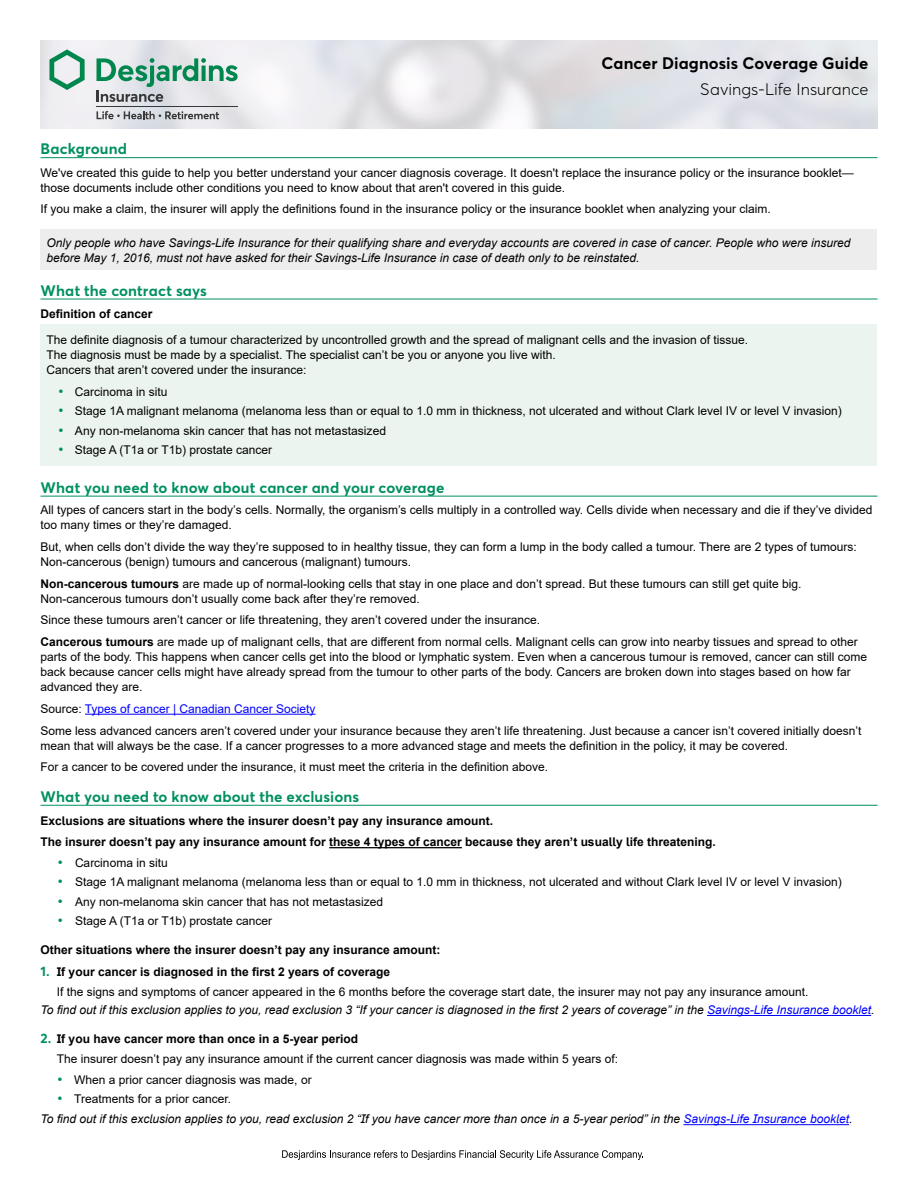
<style>
.page{position:relative;width:918px;height:1188px;background:#fff}
.page>*{position:absolute;margin:0;border:0;box-sizing:border-box;transform-origin:0 0}
.t1{font:700 16.5px "Averta";letter-spacing:.005em;color:#000}
.t2{font:300 16.5px "Averta";color:#000}
.t3{font:700 15px "Averta";letter-spacing:.01em;color:#00905f}
.t4{font:12px/15px "Arial";color:#000}
.t5{font:italic 12px/15px "Arial";color:#000}
.t6{font:700 12px/21.8px "Arial";color:#000}
.s1{font-family:"Averta";font-weight:700;font-size:15px;color:#00905f}
.s2{font-weight:700}
.s3{color:#00f}
.s4{font-family:"Averta";font-weight:700;font-size:13.5px;color:#00905f}
.s5{font-family:"Averta";font-weight:700;font-style:normal;font-size:15px;color:#00905f}
.s6{font-style:normal}
</style>
<div class="page">
<img style="left:40px;top:40px;width:838px;height:88px">
<svg style="left:97px;top:111px;width:122px;height:8px"></svg>
<hr style="left:97px;top:106px;width:141px;height:1px;background:#383838">
<svg style="left:49px;top:49px;width:36px;height:41px"></svg>
<svg style="left:97px;top:58px;width:141px;height:44px;background:#a9c8bf"></svg>
<div style="left:40px;top:230px;width:838px;height:40px;background:#ededed"></div>
<div style="left:40px;top:324px;width:838px;height:142px;background:#ecf4ef"></div>
<hr style="left:40px;top:157px;width:838px;height:1px;background:#00905f">
<hr style="left:40px;top:299px;width:838px;height:1px;background:#00905f">
<hr style="left:40px;top:496px;width:838px;height:1px;background:#00905f">
<hr style="left:85px;top:714px;width:231px;height:1px;background:#00f">
<hr style="left:40px;top:805px;width:838px;height:1px;background:#00905f">
<hr style="left:329px;top:847px;width:133px;height:1px;background:#000">
<hr style="left:707px;top:1015px;width:164px;height:1px;background:#00f">
<hr style="left:683px;top:1124px;width:166px;height:1px;background:#00f">
<svg style="left:282px;top:1150px;width:361px;height:10px"></svg>
<h1 class="t1" style="left:601px;top:53px;width:269px">Cancer Diagnosis Coverage Guide</h1>
<h1 class="t2" style="left:700px;top:79px;width:170px">Savings-Life Insurance</h1>
<p class="t3" style="left:40px;top:139px;width:88px">Background</p>
<p class="t4" style="left:40px;top:165px;width:815px">We've created this guide to help you better understand your cancer diagnosis coverage. It doesn't replace the insurance policy or the insurance booklet— those documents include other conditions you need to know about that aren't covered in this guide.</p>
<p class="t4" style="left:40px;top:202px;width:732px">If you make a claim, the insurer will apply the definitions found in the insurance policy or the insurance booklet when analyzing your claim.</p>
<p class="t5" style="left:46px;top:235px;width:805px">Only people who have Savings-Life Insurance for their qualifying share and everyday accounts are covered in case of cancer. People who were insured before May 1, 2016, must not have asked for their Savings-Life Insurance in case of death only to be reinstated.</p>
<p class="t3" style="left:40px;top:281px;width:168px">What the contract says</p>
<p class="t6" style="left:40px;top:303px;width:114px">Definition of cancer</p>
<p class="t4" style="left:46px;top:332px;width:703px">The definite diagnosis of a tumour characterized by uncontrolled growth and the spread of malignant cells and the invasion of tissue.<br>The diagnosis must be made by a specialist. The specialist can’t be you or anyone you live with.<br>Cancers that aren’t covered under the insurance:</p>
<p class="t4" style="left:58px;top:384px;width:111px"><span class="s1">•</span> Carcinoma in situ</p>
<p class="t4" style="left:58px;top:404px;width:786px"><span class="s1">•</span> Stage 1A malignant melanoma (melanoma less than or equal to 1.0 mm in thickness, not ulcerated and without Clark level IV or level V invasion)</p>
<p class="t4" style="left:58px;top:423px;width:330px"><span class="s1">•</span> Any non-melanoma skin cancer that has not metastasized</p>
<p class="t4" style="left:58px;top:443px;width:216px"><span class="s1">•</span> Stage A (T1a or T1b) prostate cancer</p>
<p class="t3" style="left:40px;top:478px;width:406px">What you need to know about cancer and your coverage</p>
<p class="t4" style="left:40px;top:502px;width:834px">All types of cancers start in the body’s cells. Normally, the organism’s cells multiply in a controlled way. Cells divide when necessary and die if they’ve divided too many times or they’re damaged.</p>
<p class="t4" style="left:40px;top:539px;width:818px">But, when cells don’t divide the way they’re supposed to in healthy tissue, they can form a lump in the body called a tumour. There are 2 types of tumours:<br>Non-cancerous (benign) tumours and cancerous (malignant) tumours.</p>
<p class="t4" style="left:40px;top:576px;width:762px"><span class="s2">Non-cancerous tumours</span> are made up of normal-looking cells that stay in one place and don’t spread. But these tumours can still get quite big.<br>Non-cancerous tumours don’t usually come back after they’re removed.</p>
<p class="t4" style="left:40px;top:609px;width:819px;line-height:21.8px">Since these tumours aren’t cancer or life threatening, they aren’t covered under the insurance.<br><span class="s2">Cancerous tumours</span> are made up of malignant cells, that are different from normal cells. Malignant cells can grow into nearby tissues and spread to other</p>
<p class="t4" style="left:40px;top:649px;width:828px">parts of the body. This happens when cancer cells get into the blood or lymphatic system. Even when a cancerous tumour is removed, cancer can still come back because cancer cells might have already spread from the tumour to other parts of the body. Cancers are broken down into stages based on how far advanced they are.</p>
<p class="t4" style="left:40px;top:698px;width:823px;line-height:21.8px">Source: <span class="s3">Types of cancer | Canadian Cancer Society<br></span>Some less advanced cancers aren’t covered under your insurance because they aren’t life threatening. Just because a cancer isn’t covered initially doesn’t</p>
<p class="t4" style="left:40px;top:734px;width:749px;line-height:21.8px">mean that will always be the case. If a cancer progresses to a more advanced stage and meets the definition in the policy, it may be covered.<br>For a cancer to be covered under the insurance, it must meet the criteria in the definition above.</p>
<p class="t3" style="left:40px;top:787px;width:320px">What you need to know about the exclusions</p>
<p class="t6" style="left:40px;top:810px;width:677px">Exclusions are situations where the insurer doesn’t pay any insurance amount.<br>The insurer doesn’t pay any insurance amount for these 4 types of cancer because they aren’t usually life threatening.</p>
<p class="t4" style="left:57px;top:855px;width:112px"><span class="s1">•</span> Carcinoma in situ</p>
<p class="t4" style="left:57px;top:875px;width:786px"><span class="s1">•</span> Stage 1A malignant melanoma (melanoma less than or equal to 1.0 mm in thickness, not ulcerated and without Clark level IV or level V invasion)</p>
<p class="t4" style="left:57px;top:894px;width:328px"><span class="s1">•</span> Any non-melanoma skin cancer that has not metastasized</p>
<p class="t4" style="left:57px;top:914px;width:217px"><span class="s1">•</span> Stage A (T1a or T1b) prostate cancer</p>
<p class="t6" style="left:40px;top:939px;width:402px">Other situations where the insurer doesn’t pay any insurance amount:</p>
<p class="t4" style="left:57px;top:961px;width:753px;line-height:20.4px;text-indent:-16px"><span class="s4">1.</span> <span class="s2">If your cancer is diagnosed in the first 2 years of coverage<br></span>If the signs and symptoms of cancer appeared in the 6 months before the coverage start date, the insurer may not pay any insurance amount.</p>
<p class="t5" style="left:40px;top:1003px;width:836px">To find out if this exclusion applies to you, read exclusion 3 “If your cancer is diagnosed in the first 2 years of coverage” in the <span class="s3">Savings-Life Insurance booklet</span>.</p>
<p class="t4" style="left:57px;top:1028px;width:563px;line-height:20.4px;text-indent:-16px"><span class="s4">2.</span> <span class="s2">If you have cancer more than once in a 5-year period<br></span>The insurer doesn’t pay any insurance amount if the current cancer diagnosis was made within 5 years of:</p>
<p class="t4" style="left:57px;top:1072px;width:256px"><span class="s1">•</span> When a prior cancer diagnosis was made, or</p>
<p class="t5" style="left:40px;top:1089px;width:813px;line-height:20.4px;text-indent:16px"><span class="s5">•</span> <span class="s6">Treatments for a prior cancer.<br></span>To find out if this exclusion applies to you, read exclusion 2 “If you have cancer more than once in a 5-year period” in the <span class="s3">Savings-Life Insurance booklet</span>.</p>
</div>
